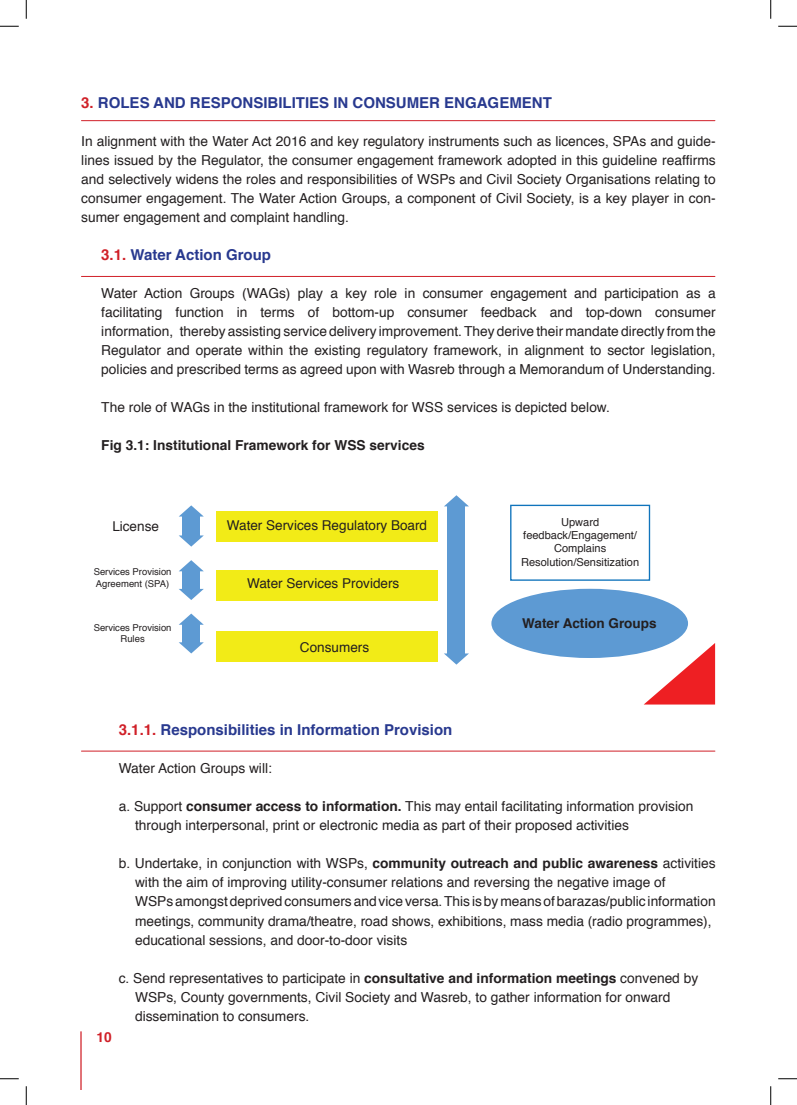
<style>
.page{position:relative;width:797px;height:1105px;background:#fff}
.page>*{position:absolute;margin:0;border:0;box-sizing:border-box;transform-origin:0 0}
.t1{font:700 15px "Helvetica";color:#28398f}
.t2{font:13.75px/19px "Helvetica";color:#231f20}
.t3{font:700 13.75px "Helvetica";color:#231f20}
.t4{font:700 13.75px "Helvetica";color:#d02028}
.t5{font:13.5px "Helvetica";color:#231f20}
.t6{font:700 13.5px "Helvetica";color:#231f20}
.t7{font:11px/13.2px "Helvetica";color:#231f20;text-align:center}
.t8{font:9.5px/11.4px "Helvetica";color:#231f20}
.s1{color:#d02028}
.s2{font-weight:700}
</style>
<div class="page">
<hr style="left:80px;top:1031px;width:2px;height:58px;background:#d02028">
<hr style="left:81px;top:120px;width:634px;height:1px;background:#d02028">
<hr style="left:81px;top:276px;width:634px;height:1px;background:#d02028">
<hr style="left:81px;top:751px;width:634px;height:1px;background:#d02028">
<svg style="left:643px;top:643px;width:72px;height:61px"></svg>
<svg style="left:179px;top:505px;width:24px;height:11px"></svg>
<svg style="left:179px;top:535px;width:25px;height:12px"></svg>
<div style="left:182px;top:516px;width:18px;height:21px;background:#5d9ad3"></div>
<svg style="left:179px;top:560px;width:25px;height:11px"></svg>
<svg style="left:179px;top:589px;width:25px;height:11px"></svg>
<div style="left:182px;top:570px;width:18px;height:20px;background:#5d9ad3"></div>
<svg style="left:179px;top:614px;width:25px;height:11px"></svg>
<svg style="left:179px;top:642px;width:25px;height:11px"></svg>
<div style="left:182px;top:623px;width:18px;height:21px;background:#5d9ad3"></div>
<svg style="left:444px;top:495px;width:25px;height:11px"></svg>
<svg style="left:444px;top:653px;width:25px;height:12px"></svg>
<div style="left:447px;top:506px;width:18px;height:149px;background:#5d9ad3"></div>
<div style="left:491px;top:589px;width:197px;height:69px;background:#5d9ad3;border-radius:50%"></div>
<div style="left:510px;top:505px;width:140px;height:76px;border:1px solid #1074bc"></div>
<div style="left:216px;top:511px;width:222px;height:31px;background:#f2eb17"></div>
<div style="left:216px;top:631px;width:222px;height:31px;background:#f2eb17"></div>
<div style="left:216px;top:570px;width:222px;height:31px;background:#f2eb17"></div>
<svg style="left:0;top:25px;width:19px;height:2px"></svg>
<svg style="left:778px;top:25px;width:19px;height:2px"></svg>
<svg style="left:0;top:1078px;width:19px;height:1px"></svg>
<svg style="left:778px;top:1078px;width:19px;height:1px"></svg>
<svg style="left:25px;top:0;width:2px;height:19px"></svg>
<svg style="left:25px;top:1086px;width:2px;height:19px"></svg>
<svg style="left:770px;top:0;width:1px;height:19px"></svg>
<svg style="left:770px;top:1086px;width:1px;height:19px"></svg>
<p class="t1" style="left:81px;top:91px;width:472px"><span class="s1">3.</span> ROLES AND RESPONSIBILITIES IN CONSUMER ENGAGEMENT</p>
<p class="t2" style="left:81px;top:132px;width:636px;text-align:justify">In alignment with the Water Act 2016 and key regulatory instruments such as licences, SPAs and guide&shy;lines issued by the Regulator, the consumer engagement framework adopted in this guideline reaffirms and selectively widens the roles and responsibilities of WSPs and Civil Society Organisations relating to consumer engagement. The Water Action Groups, a component of Civil Society, is a key player in con&shy;sumer engagement and complaint handling.</p>
<p class="t1" style="left:101px;top:243px;width:171px"><span class="s1">3.1.</span> Water Action Group</p>
<p class="t2" style="left:101px;top:284px;width:616px;text-align:justify">Water Action Groups (WAGs) play a key role in consumer engagement and participation as a facilitating function in terms of bottom-up consumer feedback and top-down consumer information, thereby assisting service delivery improvement.They derive their mandate directly from the Regulator and operate within the existing regulatory framework, in alignment to sector legislation, policies and prescribed terms as agreed upon with Wasreb through a Memorandum of Understanding.</p>
<p class="t2" style="left:101px;top:398px;width:510px">The role of WAGs in the institutional framework for WSS services is depicted below.</p>
<p class="t3" style="left:101px;top:434px;width:325px">Fig 3.1: Institutional Framework for WSS services</p>
<p class="t5" style="left:112px;top:516px;width:48px">License</p>
<p class="t8" style="left:94px;top:567px;width:79px">Services Provision<br>Agreement (SPA)</p>
<p class="t8" style="left:94px;top:622px;width:79px;text-align:center">Services Provision<br>Rules</p>
<p class="t5" style="left:227px;top:515px;width:202px">Water Services Regulatory Board</p>
<p class="t5" style="left:247px;top:573px;width:154px">Water Services Providers</p>
<p class="t5" style="left:300px;top:637px;width:71px">Consumers</p>
<p class="t7" style="left:521px;top:516px;width:119px">Upward feedback/Engagement/<br>Complains<br>Resolution/Sensitization</p>
<p class="t6" style="left:522px;top:613px;width:136px">Water Action Groups</p>
<p class="t1" style="left:119px;top:718px;width:335px"><span class="s1">3.1.1.</span> Responsibilities in Information Provision</p>
<p class="t2" style="left:119px;top:759px;width:155px">Water Action Groups will:</p>
<p class="t2" style="left:135px;top:797px;width:560px;text-indent:-16px">a. Support <span class="s2">consumer access to information.</span> This may entail facilitating information provision through interpersonal, print or electronic media as part of their proposed activities</p>
<p class="t2" style="left:135px;top:854px;width:582px;text-indent:-16px">b. Undertake, in conjunction with WSPs, <span class="s2">community outreach and public awareness</span> activities with the aim of improving utility-consumer relations and reversing the negative image of<br>WSPs amongst deprived consumers and vice versa.This is by means of barazas/public information meetings, community drama/theatre, road shows, exhibitions, mass media (radio programmes), educational sessions, and door-to-door visits</p>
<p class="t2" style="left:135px;top:968px;width:564px;text-indent:-16px">c. Send representatives to participate in <span class="s2">consultative and information meetings</span> convened by<br>WSPs, County governments, Civil Society and Wasreb, to gather information for onward dissemination to consumers.</p>
<p class="t4" style="left:97px;top:1026px;width:17px">10</p>
</div>
